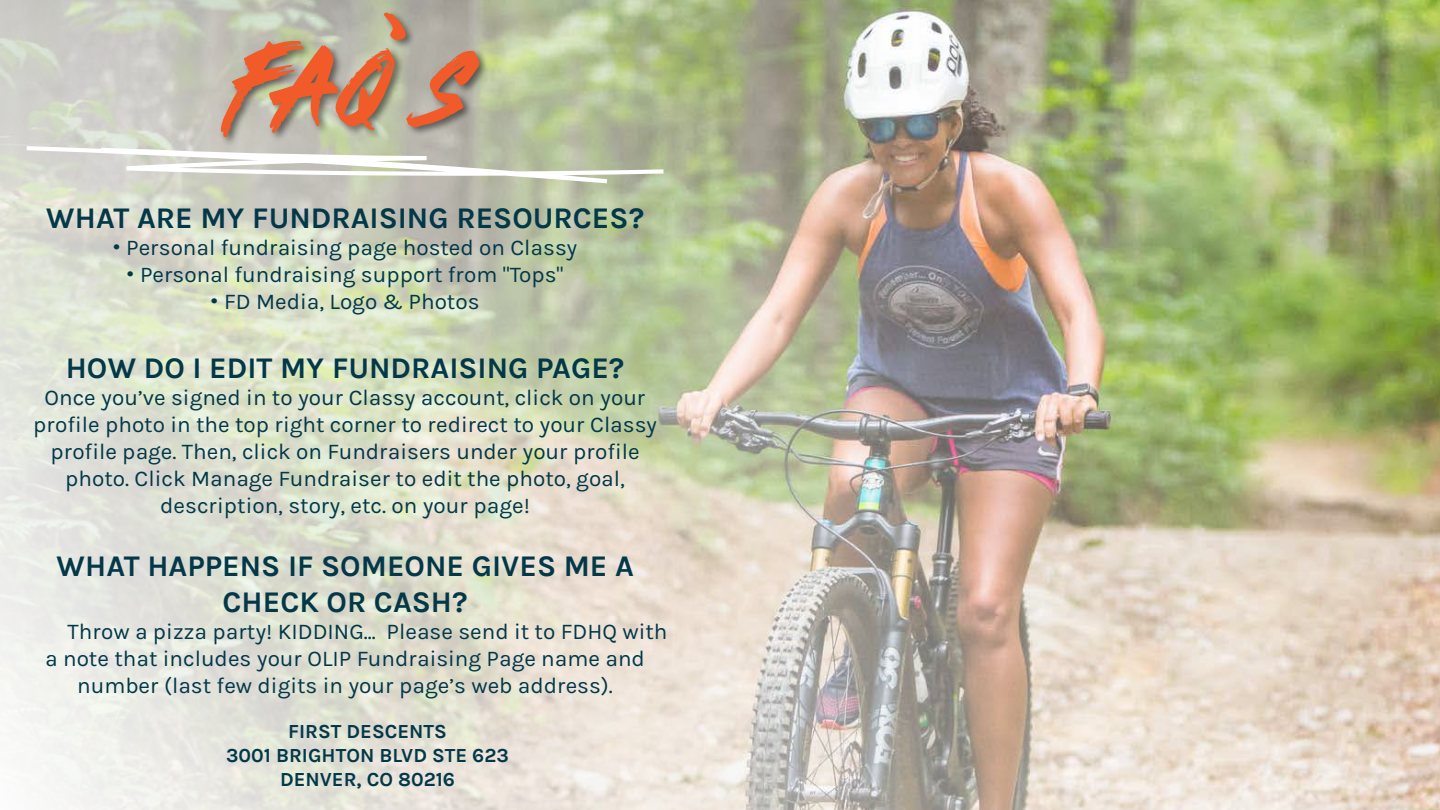
<style>
.page{position:relative;width:1440px;height:810px;background:#fff}
.page>*{position:absolute;margin:0;border:0;box-sizing:border-box;transform-origin:0 0}
.t1{font:112.5px "Brotherhood";color:#f15a29}
.t2{font:700 30px/36px "Karla";color:#033849;text-align:center}
.t3{font:22.5px/27px "Karla";color:#033849;text-align:center}
.t4{font:700 20px/24px "Karla";color:#033849;text-align:center}
.s1{font-family:"Adobe Caslon Pro"}
</style>
<div class="page">
<img style="left:0;top:0;width:1440px;height:810px">
<svg style="left:27px;top:146px;width:637px;height:37px"></svg>
<div style="left:218px;top:10px;width:272px;height:138px;background:#000;opacity:.5"></div>
<h1 class="t1" style="left:221px;top:12px;width:250px">FAQ’S</h1>
<h2 class="t2" style="left:46px;top:201px;width:600px">WHAT ARE MY FUNDRAISING RESOURCES?</h2>
<p class="t3" style="left:113px;top:235px;width:466px"><span class="s1">•</span> Personal fundraising page hosted on Classy</p>
<p class="t3" style="left:127px;top:262px;width:438px"><span class="s1">•</span> Personal fundraising support from "Tops"</p>
<p class="t3" style="left:211px;top:289px;width:270px"><span class="s1">•</span> FD Media, Logo &amp; Photos</p>
<h2 class="t2" style="left:66px;top:351px;width:560px">HOW DO I EDIT MY FUNDRAISING PAGE?</h2>
<p class="t3" style="left:33px;top:385px;width:625px">Once you’ve signed in to your Classy account, click on your profile photo in the top right corner to redirect to your Classy profile page. Then, click on Fundraisers under your profile photo. Click Manage Fundraiser to edit the photo, goal, description, story, etc. on your page!</p>
<h2 class="t2" style="left:56px;top:549px;width:579px">WHAT HAPPENS IF SOMEONE GIVES ME A<br>CHECK OR CASH?</h2>
<p class="t3" style="left:68px;top:619px;width:601px">Throw a pizza party! KIDDING... Please send it to FDHQ with</p>
<p class="t3" style="left:45px;top:646px;width:601px">a note that includes your OLIP Fundraising Page name and</p>
<p class="t3" style="left:77px;top:673px;width:537px">number (last few digits in your page’s web address).</p>
<p class="t4" style="left:226px;top:720px;width:284px">FIRST DESCENTS<br>3001 BRIGHTON BLVD STE 623<br>DENVER, CO 80216</p>
</div>
